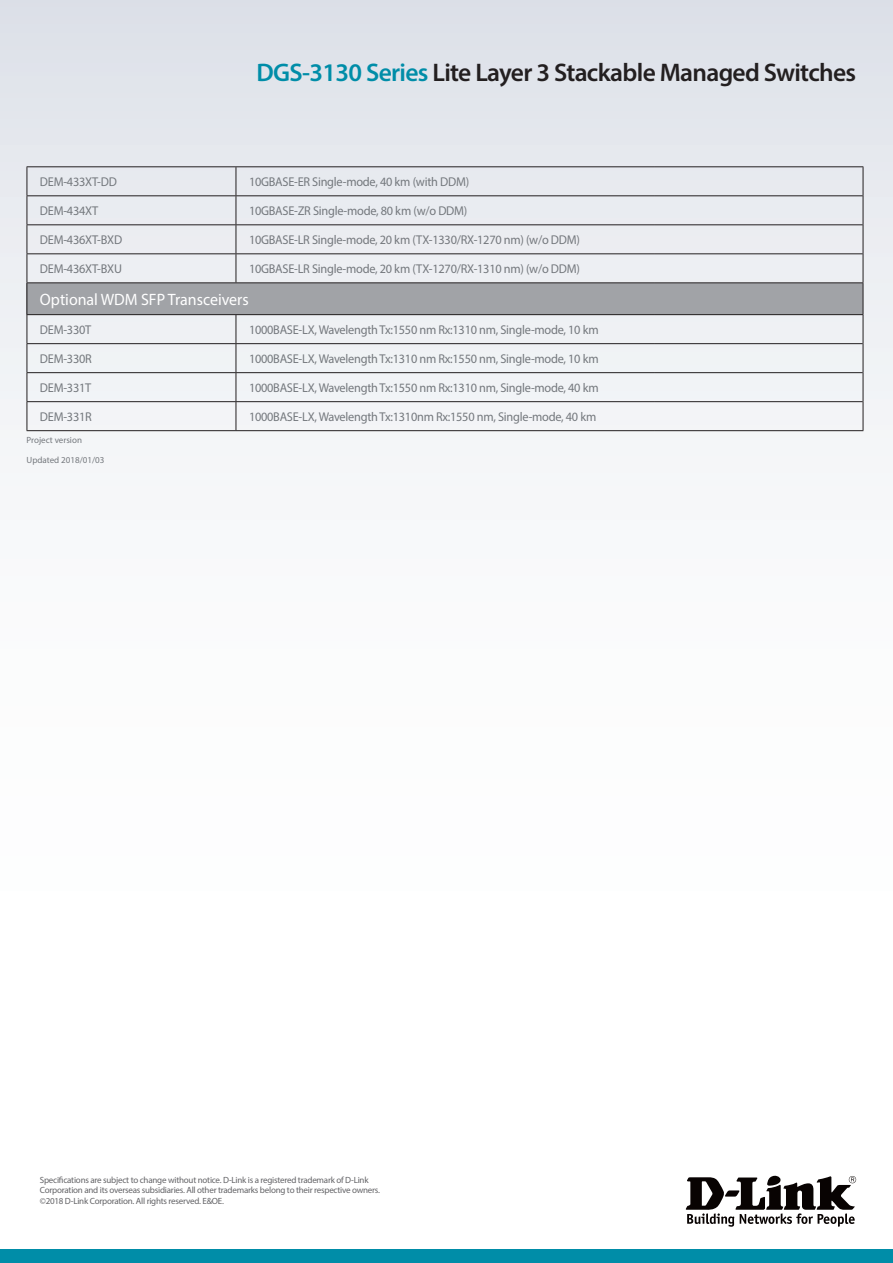
<style>
.page{position:relative;width:893px;height:1263px;background:#fff}
.page>*{position:absolute;margin:0;border:0;box-sizing:border-box;transform-origin:0 0}
.t1{font:600 25.5px "Myriad Pro";letter-spacing:-.025em;color:#231f20}
.t2{font:16.5px "Myriad Pro";color:#fff}
.t3{font:12.75px "Myriad Pro";letter-spacing:-.02em;color:#74787d}
.t4{font:9px/10.8px "Myriad Pro";letter-spacing:-.025em;color:#636366}
.t5{font:9px/19.5px "Myriad Pro";color:#74787d}
.s1{color:#008da8}
</style>
<div class="page">
<div style="left:0;top:0;width:893px;height:1084px;background:linear-gradient(to bottom,#e1e4ea,#fff)"></div>
<div style="left:0;top:1249px;width:893px;height:14px;background:#008da8"></div>
<svg style="left:686px;top:1176px;width:170px;height:51px"></svg>
<div style="left:27px;top:283px;width:836px;height:32px;background:#a1a3a7"></div>
<svg style="left:863px;top:167px;width:1px;height:115px"></svg>
<svg style="left:863px;top:315px;width:1px;height:115px"></svg>
<svg style="left:27px;top:167px;width:1px;height:115px"></svg>
<hr style="left:27px;top:343px;width:209px;height:1px;background:#231f20">
<hr style="left:27px;top:372px;width:209px;height:1px;background:#231f20">
<hr style="left:27px;top:401px;width:209px;height:1px;background:#231f20">
<svg style="left:27px;top:315px;width:1px;height:115px"></svg>
<hr style="left:27px;top:430px;width:209px;height:1px;background:#231f20">
<svg style="left:236px;top:167px;width:1px;height:115px"></svg>
<hr style="left:236px;top:343px;width:209px;height:1px;background:#231f20">
<hr style="left:445px;top:343px;width:209px;height:1px;background:#231f20">
<hr style="left:654px;top:343px;width:209px;height:1px;background:#231f20">
<hr style="left:236px;top:372px;width:209px;height:1px;background:#231f20">
<hr style="left:445px;top:372px;width:209px;height:1px;background:#231f20">
<hr style="left:654px;top:372px;width:209px;height:1px;background:#231f20">
<hr style="left:236px;top:401px;width:209px;height:1px;background:#231f20">
<svg style="left:236px;top:315px;width:1px;height:115px"></svg>
<hr style="left:445px;top:401px;width:209px;height:1px;background:#231f20">
<hr style="left:654px;top:401px;width:209px;height:1px;background:#231f20">
<hr style="left:236px;top:430px;width:209px;height:1px;background:#231f20">
<hr style="left:445px;top:430px;width:209px;height:1px;background:#231f20">
<hr style="left:654px;top:430px;width:209px;height:1px;background:#231f20">
<hr style="left:863px;top:283px;width:1px;height:31px;background:#231f20">
<hr style="left:27px;top:166px;width:209px;height:1px;background:#231f20">
<hr style="left:236px;top:166px;width:209px;height:1px;background:#231f20">
<hr style="left:445px;top:166px;width:209px;height:1px;background:#231f20">
<hr style="left:654px;top:166px;width:209px;height:1px;background:#231f20">
<hr style="left:27px;top:195px;width:209px;height:1px;background:#231f20">
<hr style="left:236px;top:195px;width:209px;height:1px;background:#231f20">
<hr style="left:445px;top:195px;width:209px;height:1px;background:#231f20">
<hr style="left:654px;top:195px;width:209px;height:1px;background:#231f20">
<hr style="left:27px;top:224px;width:209px;height:1px;background:#231f20">
<hr style="left:236px;top:224px;width:209px;height:1px;background:#231f20">
<hr style="left:445px;top:224px;width:209px;height:1px;background:#231f20">
<hr style="left:654px;top:224px;width:209px;height:1px;background:#231f20">
<hr style="left:27px;top:253px;width:209px;height:1px;background:#231f20">
<hr style="left:236px;top:253px;width:209px;height:1px;background:#231f20">
<hr style="left:445px;top:253px;width:209px;height:1px;background:#231f20">
<hr style="left:654px;top:253px;width:209px;height:1px;background:#231f20">
<hr style="left:27px;top:282px;width:209px;height:1px;background:#231f20">
<hr style="left:27px;top:283px;width:1px;height:31px;background:#231f20">
<hr style="left:236px;top:282px;width:209px;height:1px;background:#231f20">
<hr style="left:445px;top:282px;width:209px;height:1px;background:#231f20">
<hr style="left:654px;top:282px;width:209px;height:1px;background:#231f20">
<hr style="left:27px;top:314px;width:209px;height:1px;background:#231f20">
<hr style="left:236px;top:314px;width:209px;height:1px;background:#231f20">
<hr style="left:445px;top:314px;width:209px;height:1px;background:#231f20">
<hr style="left:654px;top:314px;width:209px;height:1px;background:#231f20">
<h1 class="t1" style="left:256px;top:56px;width:601px"><span class="s1">DGS-3130 Series</span> Lite Layer 3 Stackable Managed Switches</h1>
<p class="t3" style="left:40px;top:174px;width:79px">DEM-433XT-DD</p>
<p class="t3" style="left:249px;top:174px;width:222px">10GBASE-ER Single-mode, 40 km (with DDM)</p>
<p class="t3" style="left:40px;top:203px;width:60px">DEM-434XT</p>
<p class="t3" style="left:249px;top:203px;width:220px">10GBASE-ZR Single-mode, 80 km (w/o DDM)</p>
<p class="t3" style="left:40px;top:232px;width:84px">DEM-436XT-BXD</p>
<p class="t3" style="left:249px;top:232px;width:333px">10GBASE-LR Single-mode, 20 km (TX-1330/RX-1270 nm) (w/o DDM)</p>
<p class="t3" style="left:40px;top:261px;width:84px">DEM-436XT-BXU</p>
<p class="t3" style="left:249px;top:261px;width:333px">10GBASE-LR Single-mode, 20 km (TX-1270/RX-1310 nm) (w/o DDM)</p>
<p class="t2" style="left:40px;top:289px;width:210px">Optional WDM SFP Transceivers</p>
<p class="t3" style="left:40px;top:322px;width:53px">DEM-330T</p>
<p class="t3" style="left:249px;top:322px;width:351px">1000BASE-LX, Wavelength Tx:1550 nm Rx:1310 nm, Single-mode, 10 km</p>
<p class="t3" style="left:40px;top:351px;width:53px">DEM-330R</p>
<p class="t3" style="left:249px;top:351px;width:351px">1000BASE-LX, Wavelength Tx:1310 nm Rx:1550 nm, Single-mode, 10 km</p>
<p class="t3" style="left:40px;top:380px;width:53px">DEM-331T</p>
<p class="t3" style="left:249px;top:380px;width:351px">1000BASE-LX, Wavelength Tx:1550 nm Rx:1310 nm, Single-mode, 40 km</p>
<p class="t3" style="left:40px;top:409px;width:53px">DEM-331R</p>
<p class="t3" style="left:249px;top:409px;width:349px">1000BASE-LX, Wavelength Tx:1310nm Rx:1550 nm, Single-mode, 40 km</p>
<p class="t5" style="left:27px;top:430px;width:79px">Project version<br>Updated 2018/01/03</p>
<p class="t4" style="left:40px;top:1174px;width:342px">Specifications are subject to change without notice. D-Link is a registered trademark of D-Link<br>Corporation and its overseas subsidiaries. All other trademarks belong to their respective owners. ©2018 D-Link Corporation. All rights reserved. E&amp;OE.</p>
</div>
